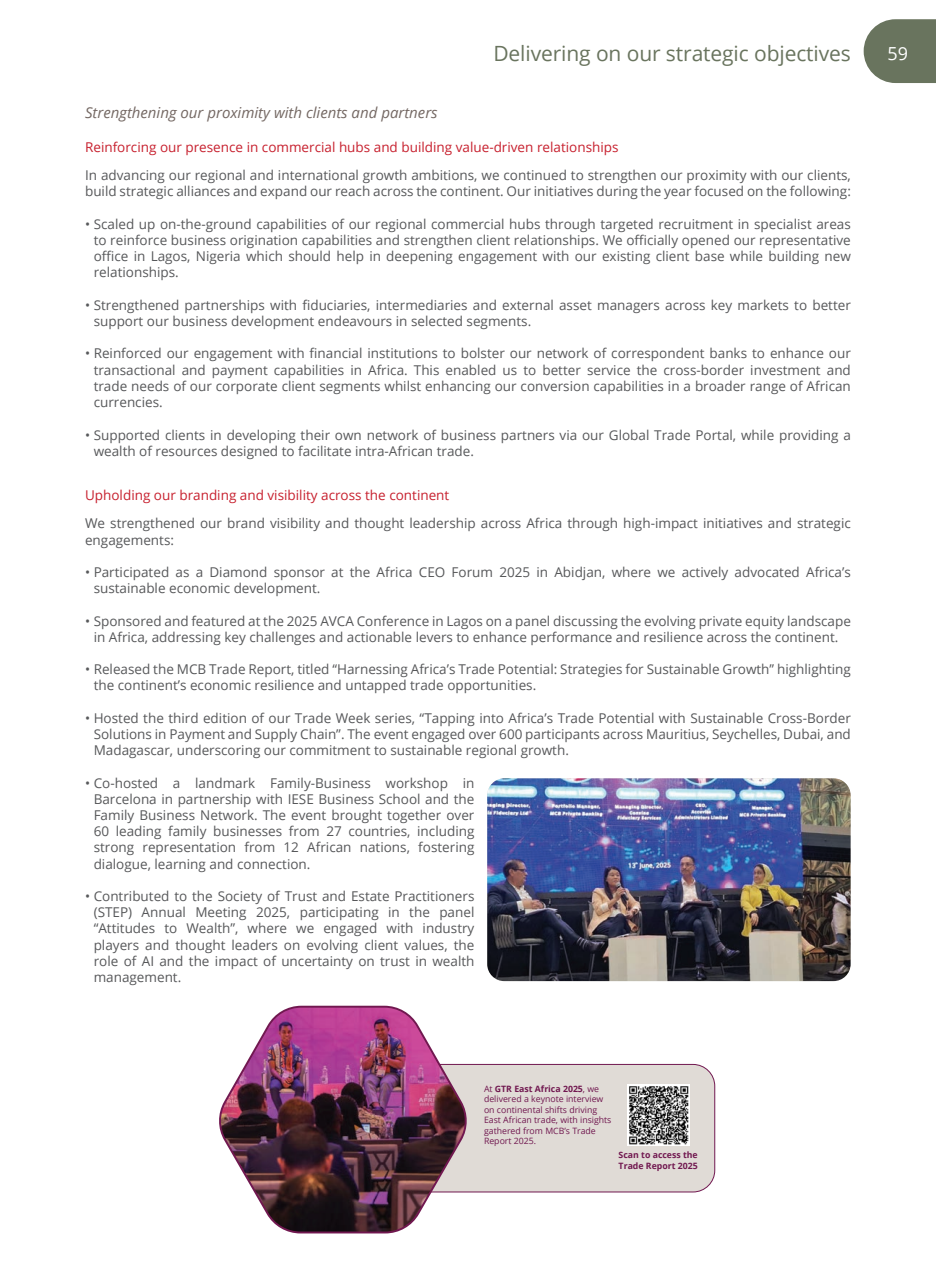
<style>
.page{position:relative;width:936px;height:1276px;background:#fff}
.page>*{position:absolute;margin:0;border:0;box-sizing:border-box;transform-origin:0 0}
.t1{font:21px "Open Sans";letter-spacing:-.005em;color:#69745e}
.t2{font:18px "Open Sans";color:#fff}
.t3{font:italic 15px "Open Sans";color:#746863}
.t4{font:13.5px/16.2px "Open Sans";color:#57585a}
.t5{font:13.5px "Open Sans";color:#c7202e}
.t6{font:8.7px/10.5px "Open Sans";color:#711850}
.t7{font:700 8.7px/10.5px "Open Sans";color:#711850}
.s1{font-weight:700}
</style>
<div class="page">
<svg style="left:863px;top:19px;width:72px;height:64px;background:#79836f"></svg>
<div style="left:393px;top:1064px;width:321px;height:128px;background:#e0dbd6;border-radius:22px"></div>
<div style="left:392px;top:1064px;width:323px;height:128px;border:1px solid #711850;border-radius:22px"></div>
<img style="left:627px;top:1084px;width:62px;height:61px">
<img style="left:219px;top:1005px;width:251px;height:229px">
<img style="left:487px;top:778px;width:363px;height:203px">
<h1 class="t1" style="left:493px;top:39px;width:359px">Delivering on our strategic objectives</h1>
<h2 class="t2" style="left:887px;top:41px;width:22px">59</h2>
<p class="t3" style="left:85px;top:102px;width:354px">Strengthening our proximity with clients and partners</p>
<p class="t5" style="left:85px;top:138px;width:535px">Reinforcing our presence in commercial hubs and building value-driven relationships</p>
<p class="t4" style="left:85px;top:167px;width:767px">In advancing our regional and international growth ambitions, we continued to strengthen our proximity with our clients, build strategic alliances and expand our reach across the continent. Our initiatives during the year focused on the following:</p>
<p class="t4" style="left:94px;top:215px;width:758px;text-align:justify;text-indent:-9px">• Scaled up on-the-ground capabilities of our regional commercial hubs through targeted recruitment in specialist areas to reinforce business origination capabilities and strengthen client relationships. We officially opened our representative office in Lagos, Nigeria which should help in deepening engagement with our existing client base while building new relationships.</p>
<p class="t4" style="left:94px;top:296px;width:758px;text-indent:-9px">• Strengthened partnerships with fiduciaries, intermediaries and external asset managers across key markets to better support our business development endeavours in selected segments.</p>
<p class="t4" style="left:94px;top:345px;width:758px;text-align:justify;text-indent:-9px">• Reinforced our engagement with financial institutions to bolster our network of correspondent banks to enhance our transactional and payment capabilities in Africa. This enabled us to better service the cross-border investment and trade needs of our corporate client segments whilst enhancing our conversion capabilities in a broader range of African currencies.</p>
<p class="t4" style="left:94px;top:426px;width:758px;text-indent:-9px">• Supported clients in developing their own network of business partners via our Global Trade Portal, while providing a wealth of resources designed to facilitate intra-African trade.</p>
<p class="t5" style="left:85px;top:486px;width:366px">Upholding our branding and visibility across the continent</p>
<p class="t4" style="left:85px;top:515px;width:767px">We strengthened our brand visibility and thought leadership across Africa through high-impact initiatives and strategic engagements:</p>
<p class="t4" style="left:94px;top:563px;width:758px;text-indent:-9px">• Participated as a Diamond sponsor at the Africa CEO Forum 2025 in Abidjan, where we actively advocated Africa’s sustainable economic development.</p>
<p class="t4" style="left:85px;top:612px;width:767px;text-align:center">• Sponsored and featured at the 2025 AVCA Conference in Lagos on a panel discussing the evolving private equity landscape in Africa, addressing key challenges and actionable levers to enhance performance and resilience across the continent.</p>
<p class="t4" style="left:94px;top:661px;width:758px;text-indent:-9px">• Released the MCB Trade Report, titled ‘‘Harnessing Africa’s Trade Potential: Strategies for Sustainable Growth’’ highlighting the continent’s economic resilience and untapped trade opportunities.</p>
<p class="t4" style="left:94px;top:709px;width:758px;text-align:justify;text-indent:-9px">• Hosted the third edition of our Trade Week series, “Tapping into Africa’s Trade Potential with Sustainable Cross-Border Solutions in Payment and Supply Chain”. The event engaged over 600 participants across Mauritius, Seychelles, Dubai, and Madagascar, underscoring our commitment to sustainable regional growth.</p>
<p class="t4" style="left:94px;top:774px;width:382px;text-align:justify;text-indent:-9px">• Co-hosted a landmark Family-Business workshop in Barcelona in partnership with IESE Business School and the Family Business Network. The event brought together over 60 leading family businesses from 27 countries, including strong representation from 12 African nations, fostering dialogue, learning and connection.</p>
<p class="t4" style="left:94px;top:887px;width:382px;text-align:justify;text-indent:-9px">• Contributed to the Society of Trust and Estate Practitioners (STEP) Annual Meeting 2025, participating in the panel “Attitudes to Wealth”, where we engaged with industry players and thought leaders on evolving client values, the role of AI and the impact of uncertainty on trust in wealth management.</p>
<p class="t6" style="left:484px;top:1083px;width:129px">At <span class="s1">GTR East Africa 2025</span>, we delivered a keynote interview on continental shifts driving<br>East African trade, with insights gathered from MCB’s Trade<br>Report 2025.</p>
<p class="t7" style="left:618px;top:1149px;width:81px">Scan to access the<br>Trade Report 2025</p>
</div>
